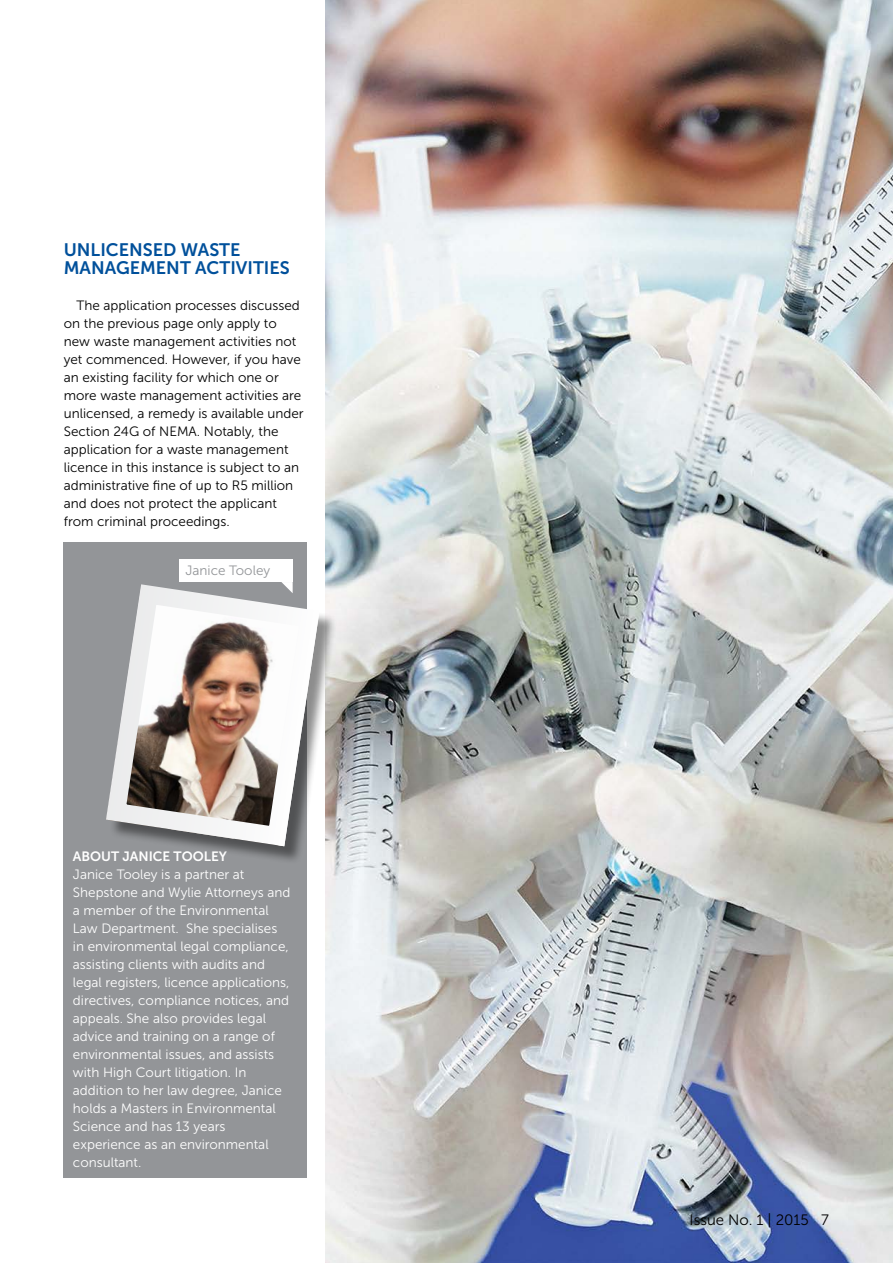
<style>
.page{position:relative;width:893px;height:1263px;background:#fff}
.page>*{position:absolute;margin:0;border:0;box-sizing:border-box;transform-origin:0 0}
.t1{font:18px/18px "Museo Sans 700";color:#00509b}
.t2{font:15px "Museo Sans 300";color:#000}
.t3{font:13.5px/18px "Museo Sans 300";color:#fff}
.t4{font:13.5px/18px "Museo Sans 300";color:#000}
.t5{font:13.5px "Museo Sans 700";color:#fff}
.t6{font:13.5px "Museo Sans 300";color:#939598}
</style>
<div class="page">
<div style="left:64px;top:542px;width:243px;height:636px;background:#939598"></div>
<img style="left:326px;top:0;width:567px;height:1263px">
<div style="left:109px;top:587px;width:229px;height:277px;background:#000;opacity:.45"></div>
<svg style="left:106px;top:574px;width:224px;height:282px"></svg>
<div style="left:179px;top:559px;width:114px;height:23px;background:#fff"></div>
<svg style="left:281px;top:582px;width:12px;height:11px"></svg>
<h1 class="t1" style="left:64px;top:240px;width:228px">UNLICENSED WASTE<br>MANAGEMENT ACTIVITIES</h1>
<p class="t4" style="left:64px;top:296px;width:241px;text-indent:13px">The application processes discussed on the previous page only apply to new waste management activities not yet commenced. However, if you have an existing facility for which one or more waste management activities are unlicensed, a remedy is available under Section 24G of NEMA. Notably, the application for a waste management licence in this instance is subject to an administrative fine of up to R5 million and does not protect the applicant from criminal proceedings.</p>
<p class="t6" style="left:185px;top:563px;width:86px">Janice Tooley</p>
<p class="t5" style="left:73px;top:848px;width:155px">ABOUT JANICE TOOLEY</p>
<p class="t3" style="left:73px;top:865px;width:219px">Janice Tooley is a partner at<br>Shepstone and Wylie Attorneys and a member of the Environmental<br>Law Department. She specialises in environmental legal compliance, assisting clients with audits and legal registers, licence applications, directives, compliance notices, and appeals. She also provides legal advice and training on a range of environmental issues, and assists with High Court litigation. In addition to her law degree, Janice holds a Masters in Environmental<br>Science and has 13 years experience as an environmental consultant.</p>
<p class="t2" style="left:690px;top:1211px;width:141px">Issue No. 1 | 2015 7</p>
</div>
